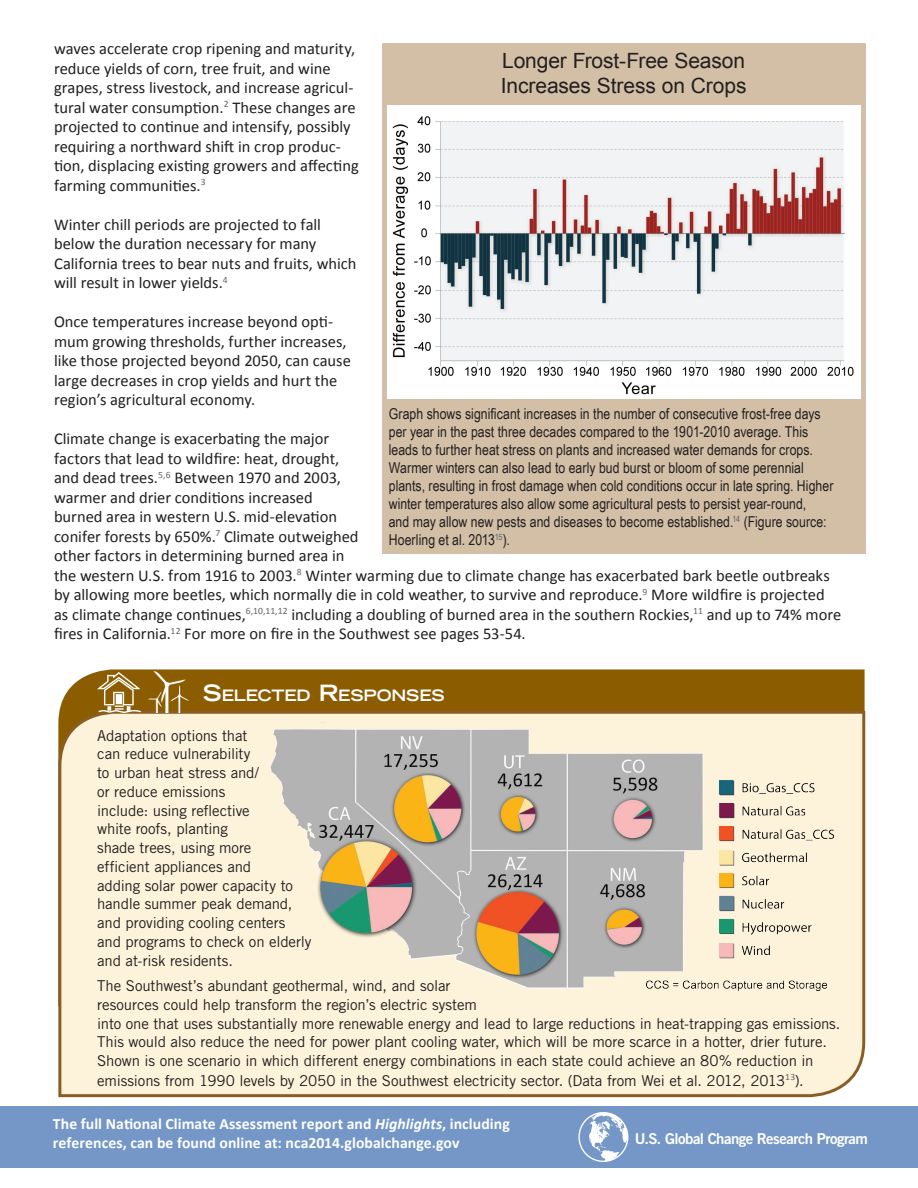
<style>
.page{position:relative;width:918px;height:1188px;background:#fff}
.page>*{position:absolute;margin:0;border:0;box-sizing:border-box;transform-origin:0 0}
.Title-Figure_BLACK{font:21px "Arial";letter-spacing:-.005em;color:#231f20}
.Body_Text{font:16.5px/19.5px "Calibri";color:#231f20}
.t1{font:700 15.75px/18.9px "Calibri";letter-spacing:.005em;color:#fff}
.Box_Title{font:700 expanded 15.75px "Trade Gothic LT Std";letter-spacing:-.005em;color:#fff}
.Box_Text{font:15px/18.8px "Trade Gothic LT Std";letter-spacing:-.01em;color:#231f20}
.Image-Caption{font:15px/18px "Arial Narrow";letter-spacing:.005em;color:#231f20}
.Body-Key_Messages{font:15px "Trade Gothic LT Std Bd 2";letter-spacing:-.035em;color:#fff}
.t2{font:11.1px "Trade Gothic LT Std Bd 2";color:#fff}
.s1{font-size:22.5px}
.s2{font-style:italic}
</style>
<div class="page">
<div style="left:382px;top:44px;width:484px;height:510px;background:#d2bfa6"></div>
<img style="left:387px;top:106px;width:473px;height:293px">
<div style="left:59px;top:669px;width:806px;height:40px;background:#8b5c00"></div>
<svg style="left:58px;top:709px;width:808px;height:389px;background:#f6e9cf"></svg>
<img style="left:98px;top:672px;width:43px;height:40px">
<img style="left:149px;top:671px;width:40px;height:42px">
<img style="left:265px;top:722px;width:588px;height:275px">
<div style="left:0;top:1106px;width:918px;height:62px;background:#7497c7"></div>
<svg style="left:578px;top:1112px;width:50px;height:50px"></svg>
<p class="Body_Text" style="left:54px;top:39px;width:306px">waves accelerate crop ripening and maturity, reduce yields of corn, tree fruit, and wine grapes, stress livestock, and increase agricul&shy;tural water consumption.<sup>2</sup> These changes are projected to continue and intensify, possibly requiring a northward shift in crop produc&shy;tion, displacing existing growers and affecting farming communities.<sup>3</sup></p>
<p class="Body_Text" style="left:54px;top:214px;width:304px">Winter chill periods are projected to fall below the duration necessary for many California trees to bear nuts and fruits, which will result in lower yields.<sup>4</sup></p>
<p class="Body_Text" style="left:54px;top:312px;width:299px">Once temperatures increase beyond opti&shy;mum growing thresholds, further increases, like those projected beyond 2050, can cause large decreases in crop yields and hurt the region’s agricultural economy.</p>
<p class="Body_Text" style="left:54px;top:429px;width:789px">Climate change is exacerbating the major<br>factors that lead to wildfire: heat, drought,<br>and dead trees.<sup>5,6</sup> Between 1970 and 2003,<br>warmer and drier conditions increased<br>burned area in western U.S. mid-elevation<br>conifer forests by 650%.<sup>7</sup> Climate outweighed<br>other factors in determining burned area in<br>the western U.S. from 1916 to 2003.<sup>8</sup> Winter warming due to climate change has exacerbated bark beetle outbreaks by allowing more beetles, which normally die in cold weather, to survive and reproduce.<sup>9</sup> More wildfire is projected as climate change continues,<sup>6,10,11,12</sup> including a doubling of burned area in the southern Rockies,<sup>11</sup> and up to 74% more fires in California.<sup>12</sup> For more on fire in the Southwest see pages 53-54.</p>
<p class="Title-Figure_BLACK" style="left:502px;top:47px;width:244px">Longer Frost-Free Season</p>
<p class="Title-Figure_BLACK" style="left:501px;top:72px;width:247px">Increases Stress on Crops</p>
<p class="Image-Caption" style="left:389px;top:404px;width:446px">Graph shows significant increases in the number of consecutive frost-free days per year in the past three decades compared to the 1901-2010 average. This leads to further heat stress on plants and increased water demands for crops.<br>Warmer winters can also lead to early bud burst or bloom of some perennial plants, resulting in frost damage when cold conditions occur in late spring. Higher winter temperatures also allow some agricultural pests to persist year-round,<br>and may allow new pests and diseases to become established.<sup>14</sup> (Figure source:<br>Hoerling et al. 2013<sup>15</sup>).</p>
<p class="Box_Title" style="left:203px;top:685px;width:242px"><span class="s1">S</span>ELECTED <span class="s1">R</span>ESPONSES</p>
<p class="Box_Text" style="left:97px;top:726px;width:216px">Adaptation options that<br>can reduce vulnerability<br>to urban heat stress and/<br>or reduce emissions<br>include: using reflective<br>white roofs, planting<br>shade trees, using more<br>efficient appliances and<br>adding solar power capacity to handle summer peak demand, and providing cooling centers and programs to check on elderly and at-risk residents.</p>
<p class="Box_Text" style="left:97px;top:976px;width:745px">The Southwest’s abundant geothermal, wind, and solar<br>resources could help transform the region’s electric system<br>into one that uses substantially more renewable energy and lead to large reductions in heat-trapping gas emissions.<br>This would also reduce the need for power plant cooling water, which will be more scarce in a hotter, drier future.<br>Shown is one scenario in which different energy combinations in each state could achieve an 80% reduction in emissions from 1990 levels by 2050 in the Southwest electricity sector. (Data from Wei et al. 2012, 2013<sup>13</sup>).</p>
<p class="t1" style="left:53px;top:1114px;width:458px">The full National Climate Assessment report and <span class="s2">Highlights</span>, including references, can be found online at: nca2014.globalchange.gov</p>
<p class="Body-Key_Messages" style="left:635px;top:1129px;width:235px">U.S. Global Change Research Program</p>
<p class="t2" style="left:630px;top:1130px;width:168px">U.S. National Climate Assessment</p>
</div>
